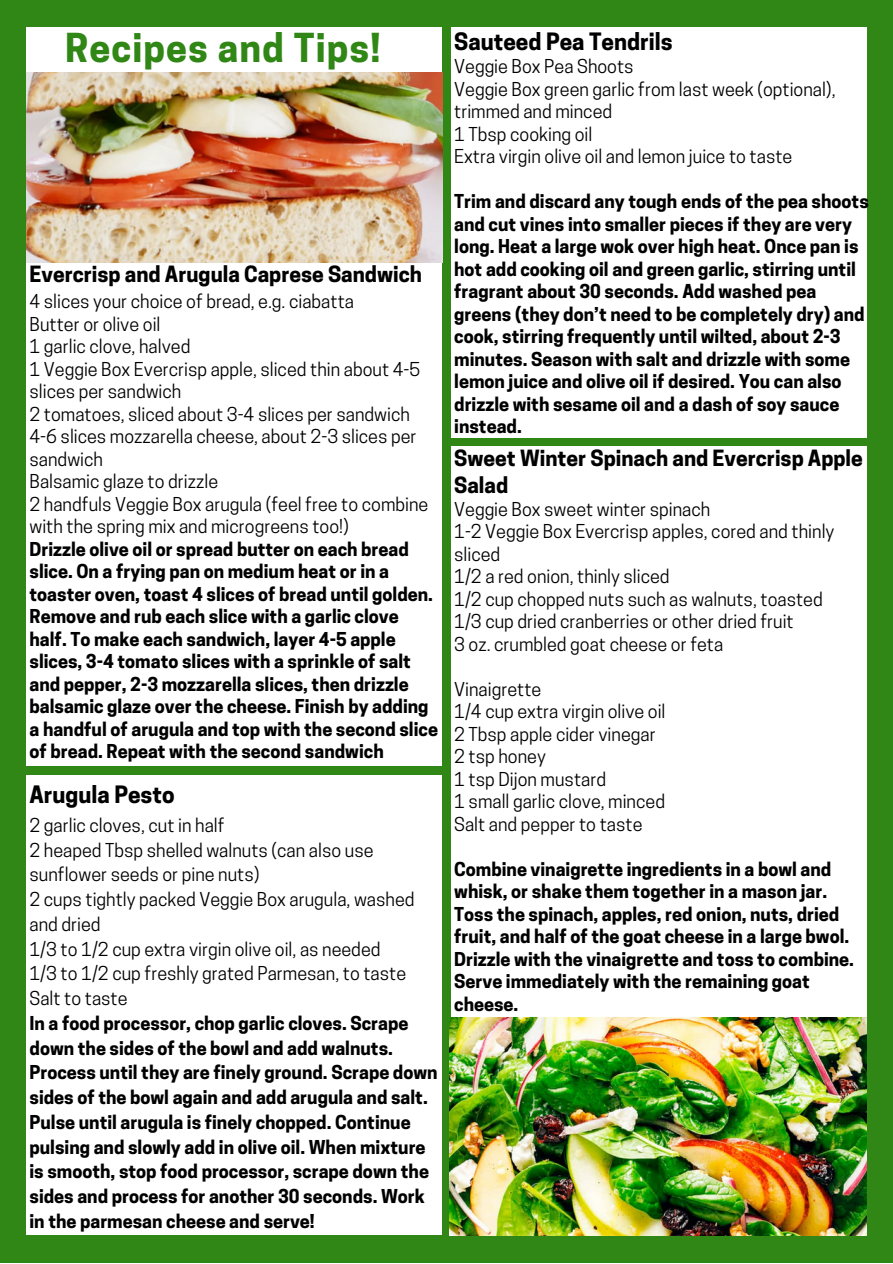
<style>
.page{position:relative;width:893px;height:1264px;background:#fff}
.page>*{position:absolute;margin:0;border:0;box-sizing:border-box;transform-origin:0 0}
.t1{font:700 37.5px "Cooper Hewitt";letter-spacing:.03em;color:#308716}
.t2{font:700 22.5px "Cooper Hewitt";color:#000}
.t3{font:700 21px/27px "Cooper Hewitt";color:#000}
.t4{font:700 18px/22.5px "Cooper Hewitt";color:#000}
.t5{font:18px/22.5px "Cooper Hewitt";color:#000}
</style>
<div class="page">
<div style="left:0;top:0;width:892px;height:1262px;background:#308716"></div>
<div style="left:26px;top:27px;width:840px;height:1207px;background:#fff"></div>
<div style="left:442px;top:28px;width:8px;height:1207px;background:#308716"></div>
<div style="left:11px;top:766px;width:435px;height:8px;background:#308716"></div>
<div style="left:444px;top:438px;width:422px;height:8px;background:#308716"></div>
<img style="left:26px;top:72px;width:416px;height:190px">
<img style="left:450px;top:1017px;width:416px;height:218px">
<h1 class="t1" style="left:65px;top:34px;width:317px">Recipes and Tips!</h1>
<p class="t2" style="left:454px;top:34px;width:220px">Sauteed Pea Tendrils</p>
<p class="t5" style="left:454px;top:57px;width:383px">Veggie Box Pea Shoots<br>Veggie Box green garlic from last week (optional), trimmed and minced<br>1 Tbsp cooking oil<br>Extra virgin olive oil and lemon juice to taste</p>
<p class="t4" style="left:454px;top:192px;width:416px">Trim and discard any tough ends of the pea shoots and cut vines into smaller pieces if they are very long. Heat a large wok over high heat. Once pan is hot add cooking oil and green garlic, stirring until fragrant about 30 seconds. Add washed pea greens (they don’t need to be completely dry) and cook, stirring frequently until wilted, about 2-3 minutes. Season with salt and drizzle with some lemon juice and olive oil if desired. You can also drizzle with sesame oil and a dash of soy sauce instead.</p>
<p class="t3" style="left:30px;top:263px;width:394px">Evercrisp and Arugula Caprese Sandwich</p>
<p class="t5" style="left:30px;top:293px;width:400px">4 slices your choice of bread, e.g. ciabatta<br>Butter or olive oil<br>1 garlic clove, halved<br>1 Veggie Box Evercrisp apple, sliced thin about 4-5 slices per sandwich<br>2 tomatoes, sliced about 3-4 slices per sandwich 4-6 slices mozzarella cheese, about 2-3 slices per sandwich<br>Balsamic glaze to drizzle<br>2 handfuls Veggie Box arugula (feel free to combine with the spring mix and microgreens too!)</p>
<p class="t4" style="left:30px;top:540px;width:410px">Drizzle olive oil or spread butter on each bread slice. On a frying pan on medium heat or in a toaster oven, toast 4 slices of bread until golden.<br>Remove and rub each slice with a garlic clove half. To make each sandwich, layer 4-5 apple slices, 3-4 tomato slices with a sprinkle of salt and pepper, 2-3 mozzarella slices, then drizzle balsamic glaze over the cheese. Finish by adding a handful of arugula and top with the second slice of bread. Repeat with the second sandwich</p>
<p class="t3" style="left:454px;top:447px;width:410px">Sweet Winter Spinach and Evercrisp Apple<br>Salad</p>
<p class="t5" style="left:454px;top:500px;width:381px">Veggie Box sweet winter spinach<br>1-2 Veggie Box Evercrisp apples, cored and thinly sliced<br>1/2 a red onion, thinly sliced<br>1/2 cup chopped nuts such as walnuts, toasted 1/3 cup dried cranberries or other dried fruit<br>3 oz. crumbled goat cheese or feta</p>
<p class="t5" style="left:454px;top:680px;width:213px">Vinaigrette<br>1/4 cup extra virgin olive oil<br>2 Tbsp apple cider vinegar<br>2 tsp honey<br>1 tsp Dijon mustard<br>1 small garlic clove, minced<br>Salt and pepper to taste</p>
<p class="t4" style="left:454px;top:860px;width:401px">Combine vinaigrette ingredients in a bowl and whisk, or shake them together in a mason jar.<br>Toss the spinach, apples, red onion, nuts, dried fruit, and half of the goat cheese in a large bwol.<br>Drizzle with the vinaigrette and toss to combine.<br>Serve immediately with the remaining goat cheese.</p>
<p class="t2" style="left:30px;top:785px;width:147px">Arugula Pesto</p>
<p class="t5" style="left:30px;top:815px;width:386px;line-height:24.8px">2 garlic cloves, cut in half<br>2 heaped Tbsp shelled walnuts (can also use sunflower seeds or pine nuts)<br>2 cups tightly packed Veggie Box arugula, washed and dried<br>1/3 to 1/2 cup extra virgin olive oil, as needed<br>1/3 to 1/2 cup freshly grated Parmesan, to taste<br>Salt to taste</p>
<p class="t4" style="left:30px;top:1013px;width:409px;line-height:24.8px">In a food processor, chop garlic cloves. Scrape down the sides of the bowl and add walnuts.<br>Process until they are finely ground. Scrape down sides of the bowl again and add arugula and salt.<br>Pulse until arugula is finely chopped. Continue pulsing and slowly add in olive oil. When mixture is smooth, stop food processor, scrape down the sides and process for another 30 seconds. Work in the parmesan cheese and serve!</p>
</div>
